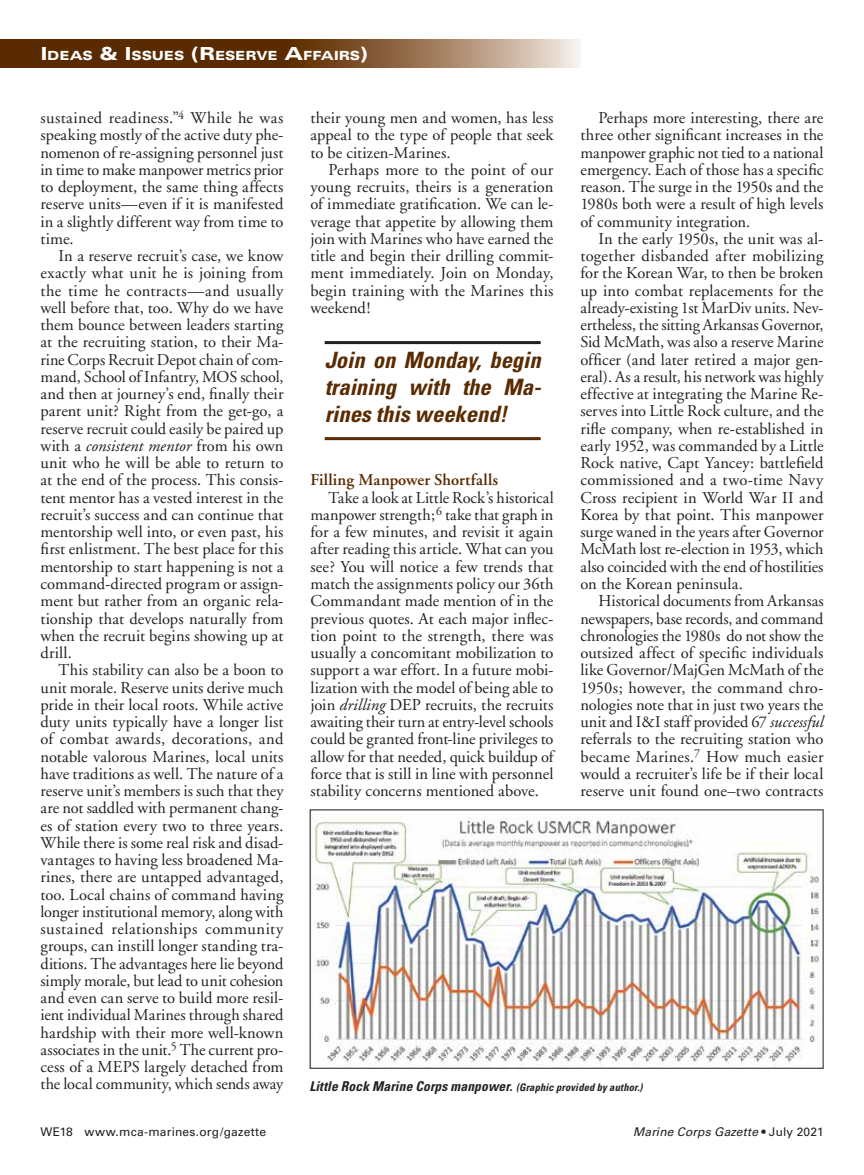
<style>
.page{position:relative;width:864px;height:1175px;background:#fff}
.page>*{position:absolute;margin:0;border:0;box-sizing:border-box;transform-origin:0 0}
.t1{font:italic 700 condensed 22.5px/27px "Univers";color:#5a2a00;text-align:justify}
.t2{font:16.5px/17.2px "Adobe Garamond";letter-spacing:.005em;color:#231f20;text-align:justify}
.t3{font:600 16.5px "Adobe Garamond";letter-spacing:.01em;color:#5a2a00}
.t4{font:italic 700 condensed 13.5px "Univers";letter-spacing:.01em;color:#231f20}
.t5{font:900 expanded 12.6px "Univers";letter-spacing:-.01em;color:#fff}
.t6{font:12px "Univers";letter-spacing:.02em;color:#231f20}
.t7{font:italic 12px "Univers";letter-spacing:.015em;color:#231f20}
.s1{font-size:18px}
.s2{font-style:italic}
.s3{font-size:10.5px}
.s4{font-style:normal}
</style>
<div class="page">
<svg style="left:0;top:40px;width:580px;height:28px;background:#7f5632"></svg>
<img style="left:312px;top:817px;width:508px;height:249px">
<hr style="left:325px;top:341px;width:216px;height:3px;background:#231f20">
<hr style="left:325px;top:437px;width:216px;height:3px;background:#5a2a00">
<p class="t5" style="left:41px;top:48px;width:329px"><span class="s1">I</span>DEAS <span class="s1">&amp; I</span>SSUES <span class="s1">(R</span> ESERVE <span class="s1">A</span>FFAI RS<span class="s1">)</span></p>
<p class="t2" style="left:40px;top:110px;width:245px">sustained readiness.”<sup>4</sup> While he was speaking mostly of the active duty phe&shy;nomenon of re-assigning personnel just in time to make manpower metrics prior to deployment, the same thing affects reserve units—even if it is manifested in a slightly different way from time to time.</p>
<p class="t2" style="left:40px;top:248px;width:245px;text-indent:18px">In a reserve recruit’s case, we know exactly what unit he is joining from the time he contracts—and usually well before that, too. Why do we have them bounce between leaders starting at the recruiting station, to their Ma&shy;rine Corps Recruit Depot chain of com&shy;mand, School of Infantry, MOS school, and then at journey’s end, finally their parent unit? Right from the get-go, a reserve recruit could easily be paired up with a <span class="s2">consistent mentor</span> from his own unit who he will be able to return to at the end of the process. This consis&shy;tent mentor has a vested interest in the recruit’s success and can continue that mentorship well into, or even past, his first enlistment. The best place for this mentorship to start happening is not a command-directed program or assign&shy;ment but rather from an organic rela&shy;tionship that develops naturally from when the recruit begins showing up at drill.</p>
<p class="t2" style="left:40px;top:662px;width:245px;text-indent:18px">This stability can also be a boon to unit morale. Reserve units derive much pride in their local roots. While active duty units typically have a longer list of combat awards, decorations, and notable valorous Marines, local units have traditions as well. The nature of a reserve unit’s members is such that they are not saddled with permanent chang&shy;es of station every two to three years.<br>While there is some real risk and disad&shy;vantages to having less broadened Ma&shy;rines, there are untapped advantaged, too. Local chains of command having longer institutional memory, along with sustained relationships community groups, can instill longer standing tra&shy;ditions. The advantages here lie beyond simply morale, but lead to unit cohesion and even can serve to build more resil&shy;ient individual Marines through shared hardship with their more well-known associates in the unit.<sup>5</sup> The current pro&shy;cess of a MEPS largely detached from the local community, which sends away</p>
<p class="t2" style="left:310px;top:110px;width:245px">their young men and women, has less appeal to the type of people that seek to be citizen-Marines.</p>
<p class="t2" style="left:310px;top:161px;width:245px;text-indent:18px">Perhaps more to the point of our young recruits, theirs is a generation of immediate gratification. We can le&shy;verage that appetite by allowing them join with Marines who have earned the title and begin their drilling commit&shy;ment immediately. Join on Monday, begin training with the Marines this weekend!</p>
<h1 class="t1" style="left:325px;top:346px;width:218px">Join on Monday, begin training with the Ma&shy;rines this weekend!</h1>
<p class="t3" style="left:310px;top:471px;width:189px">Filling Manpower Shortfalls</p>
<p class="t2" style="left:310px;top:489px;width:245px;text-indent:18px">Take a look at Little Rock’s historical manpower strength;<sup>6</sup> take that graph in for a few minutes, and revisit it again after reading this article. What can you see? You will notice a few trends that match the assignments policy our 36th Commandant made mention of in the previous quotes. At each major inflec&shy;tion point to the strength, there was usually a concomitant mobilization to support a war effort. In a future mobi&shy;lization with the model of being able to join <span class="s2">drilling</span> DEP recruits, the recruits awaiting their turn at entry-level schools could be granted front-line privileges to allow for that needed, quick buildup of force that is still in line with personnel stability concerns mentioned above.</p>
<p class="t2" style="left:580px;top:110px;width:245px;text-indent:18px">Perhaps more interesting, there are three other significant increases in the manpower graphic not tied to a national emergency. Each of those has a specific reason. The surge in the 1950s and the 1980s both were a result of high levels of community integration.</p>
<p class="t2" style="left:580px;top:230px;width:245px;text-indent:18px">In the early 1950s, the unit was al&shy;together disbanded after mobilizing for the Korean War, to then be broken up into combat replacements for the already-existing 1st MarDiv units. Nev&shy;ertheless, the sitting Arkansas Governor, Sid McMath, was also a reserve Marine officer (and later retired a major gen&shy;eral). As a result, his network was highly effective at integrating the Marine Re&shy;serves into Little Rock culture, and the rifle company, when re-established in early 1952, was commanded by a Little Rock native, Capt Yancey: battlefield commissioned and a two-time Navy Cross recipient in World War II and Korea by that point. This manpower surge waned in the years after Governor McMath lost re-election in 1953, which also coincided with the end of hostilities on the Korean peninsula.</p>
<p class="t2" style="left:580px;top:593px;width:245px;text-indent:18px">Historical documents from Arkansas newspapers, base records, and command chronologies the 1980s do not show the outsized affect of specific individuals like Governor/MajGen McMath of the 1950s; however, the command chro&shy;nologies note that in just two years the unit and I&amp;I staff provided 67 <span class="s2">successful </span>referrals to the recruiting station who became Marines.<sup>7</sup> How much easier would a recruiter’s life be if their local reserve unit found one–two contracts</p>
<p class="t4" style="left:310px;top:1077px;width:334px">Little Rock Marine Corps manpower. <span class="s3">(Graphic provided by author.)</span></p>
<p class="t6" style="left:40px;top:1124px;width:227px">WE18 www.mca-marines.org/gazette</p>
<p class="t7" style="left:633px;top:1124px;width:192px">Marine Corps Gazette <span class="s4">• July 2021</span></p>
</div>
